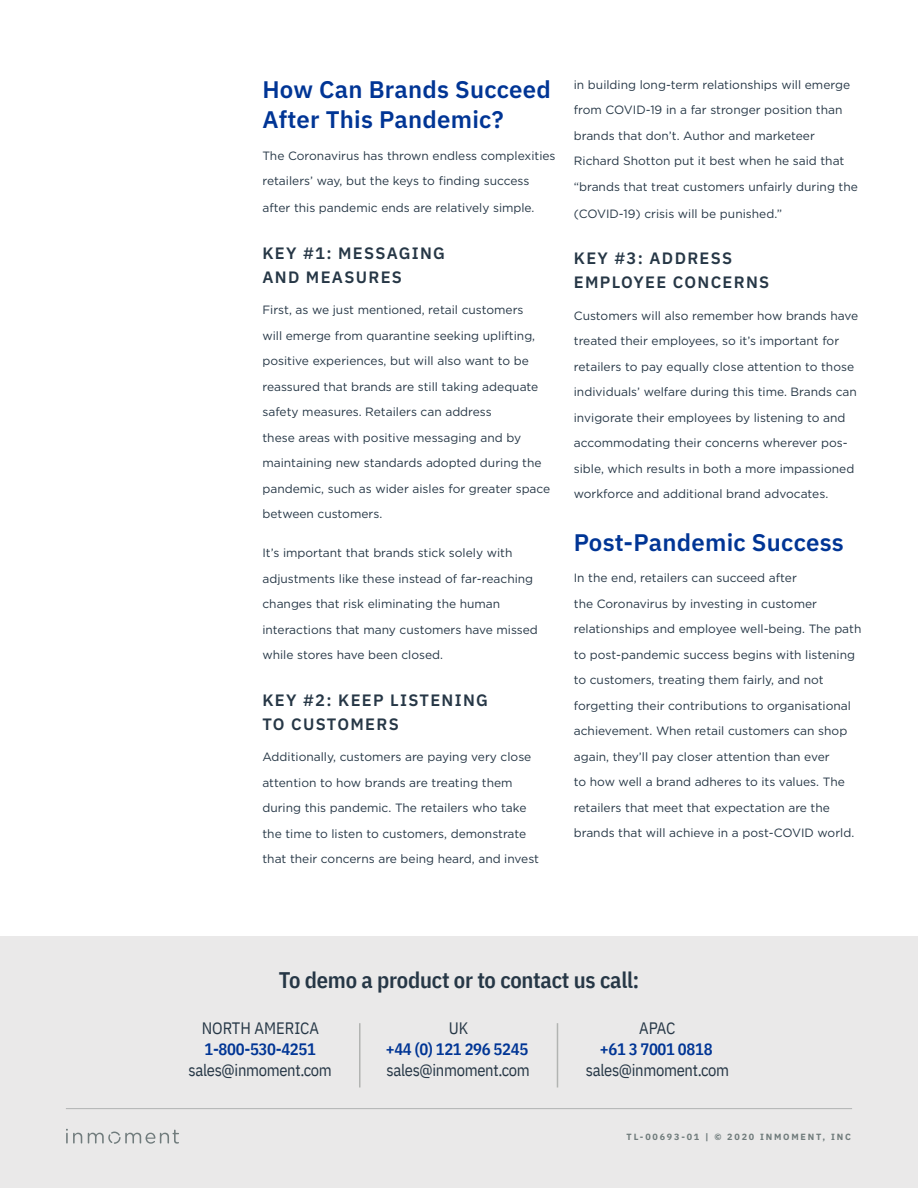
<style>
.page{position:relative;width:918px;height:1188px;background:#fff}
.page>*{position:absolute;margin:0;border:0;box-sizing:border-box;transform-origin:0 0}
.t1{font:600 24px/30px "IBM Plex Sans";letter-spacing:.01em;color:#003595}
.t2{font:600 22.5px "IBM Plex Sans Cond";letter-spacing:-.01em;color:#263746}
.t3{font:600 16.5px/24px "IBM Plex Sans";letter-spacing:.08em;color:#263746}
.t4{font:16.5px "IBM Plex Sans Cond";letter-spacing:-.02em;color:#263746}
.t5{font:600 16.5px "IBM Plex Sans Cond";letter-spacing:-.02em;color:#003595}
.t6{font:16.5px "IBM Plex Sans Cond";color:#263746}
.t7{font:12px/25.5px "Gotham";color:#263746}
.t8{font:700 9px "IBM Plex Sans";letter-spacing:.2em;color:#707c7c}
</style>
<div class="page">
<div style="left:0;top:936px;width:918px;height:252px;background:#eae9e9"></div>
<hr style="left:359px;top:1023px;width:2px;height:64px;background:#b2b4b2">
<hr style="left:557px;top:1023px;width:1px;height:64px;background:#b2b4b2">
<svg style="left:66px;top:1129px;width:16px;height:15px"></svg>
<svg style="left:88px;top:1130px;width:91px;height:14px"></svg>
<hr style="left:66px;top:1108px;width:786px;height:1px;background:#b0b3b3">
<h1 class="t1" style="left:262px;top:73px;width:290px">How Can Brands Succeed<br>After This Pandemic?</h1>
<p class="t7" style="left:262px;top:142px;width:295px">The Coronavirus has thrown endless complexities retailers’ way, but the keys to finding success</p>
<p class="t7" style="left:262px;top:195px;width:274px">after this pandemic ends are relatively simple.</p>
<h3 class="t3" style="left:262px;top:239px;width:184px">KEY #1: MESSAGING<br>AND MEASURES</h3>
<p class="t7" style="left:262px;top:297px;width:289px">First, as we just mentioned, retail customers<br>will emerge from quarantine seeking uplifting, positive experiences, but will also want to be reassured that brands are still taking adequate safety measures. Retailers can address<br>these areas with positive messaging and by maintaining new standards adopted during the pandemic, such as wider aisles for greater space between customers.</p>
<p class="t7" style="left:262px;top:540px;width:277px">It’s important that brands stick solely with adjustments like these instead of far-reaching changes that risk eliminating the human interactions that many customers have missed while stores have been closed.</p>
<h3 class="t3" style="left:262px;top:686px;width:227px">KEY #2: KEEP LISTENING<br>TO CUSTOMERS</h3>
<p class="t7" style="left:262px;top:744px;width:278px">Additionally, customers are paying very close attention to how brands are treating them during this pandemic. The retailers who take the time to listen to customers, demonstrate that their concerns are being heard, and invest</p>
<p class="t7" style="left:574px;top:72px;width:286px">in building long-term relationships will emerge from COVID-19 in a far stronger position than brands that don’t. Author and marketeer Richard Shotton put it best when he said that “brands that treat customers unfairly during the</p>
<p class="t7" style="left:574px;top:201px;width:210px">(COVID-19) crisis will be punished.”</p>
<h3 class="t3" style="left:574px;top:245px;width:197px">KEY #3: ADDRESS<br>EMPLOYEE CONCERNS</h3>
<p class="t7" style="left:574px;top:303px;width:286px">Customers will also remember how brands have treated their employees, so it’s important for retailers to pay equally close attention to those individuals’ welfare during this time. Brands can invigorate their employees by listening to and accommodating their concerns wherever pos&shy;sible, which results in both a more impassioned workforce and additional brand advocates.</p>
<h1 class="t1" style="left:574px;top:525px;width:271px">Post-Pandemic Success</h1>
<p class="t7" style="left:574px;top:565px;width:289px">In the end, retailers can succeed after<br>the Coronavirus by investing in customer relationships and employee well-being. The path to post-pandemic success begins with listening to customers, treating them fairly, and not forgetting their contributions to organisational achievement. When retail customers can shop again, they’ll pay closer attention than ever<br>to how well a brand adheres to its values. The retailers that meet that expectation are the brands that will achieve in a post-COVID world.</p>
<h2 class="t2" style="left:279px;top:962px;width:362px">To demo a product or to contact us call:</h2>
<h3 class="t6" style="left:202px;top:1015px;width:119px">NORTH AMERICA</h3>
<h3 class="t5" style="left:204px;top:1036px;width:113px">1-800-530-4251</h3>
<h3 class="t4" style="left:189px;top:1057px;width:145px">sales@inmoment.com</h3>
<h3 class="t4" style="left:449px;top:1015px;width:21px">UK</h3>
<h3 class="t5" style="left:386px;top:1036px;width:144px">+44 (0) 121 296 5245</h3>
<h3 class="t4" style="left:387px;top:1057px;width:145px">sales@inmoment.com</h3>
<h3 class="t4" style="left:639px;top:1015px;width:38px">APAC</h3>
<h3 class="t5" style="left:600px;top:1036px;width:114px">+61 3 7001 0818</h3>
<h3 class="t4" style="left:586px;top:1057px;width:145px">sales@inmoment.com</h3>
<p class="t8" style="left:627px;top:1129px;width:226px">TL-00693-01 | © 2020 INMOMENT, INC</p>
</div>
